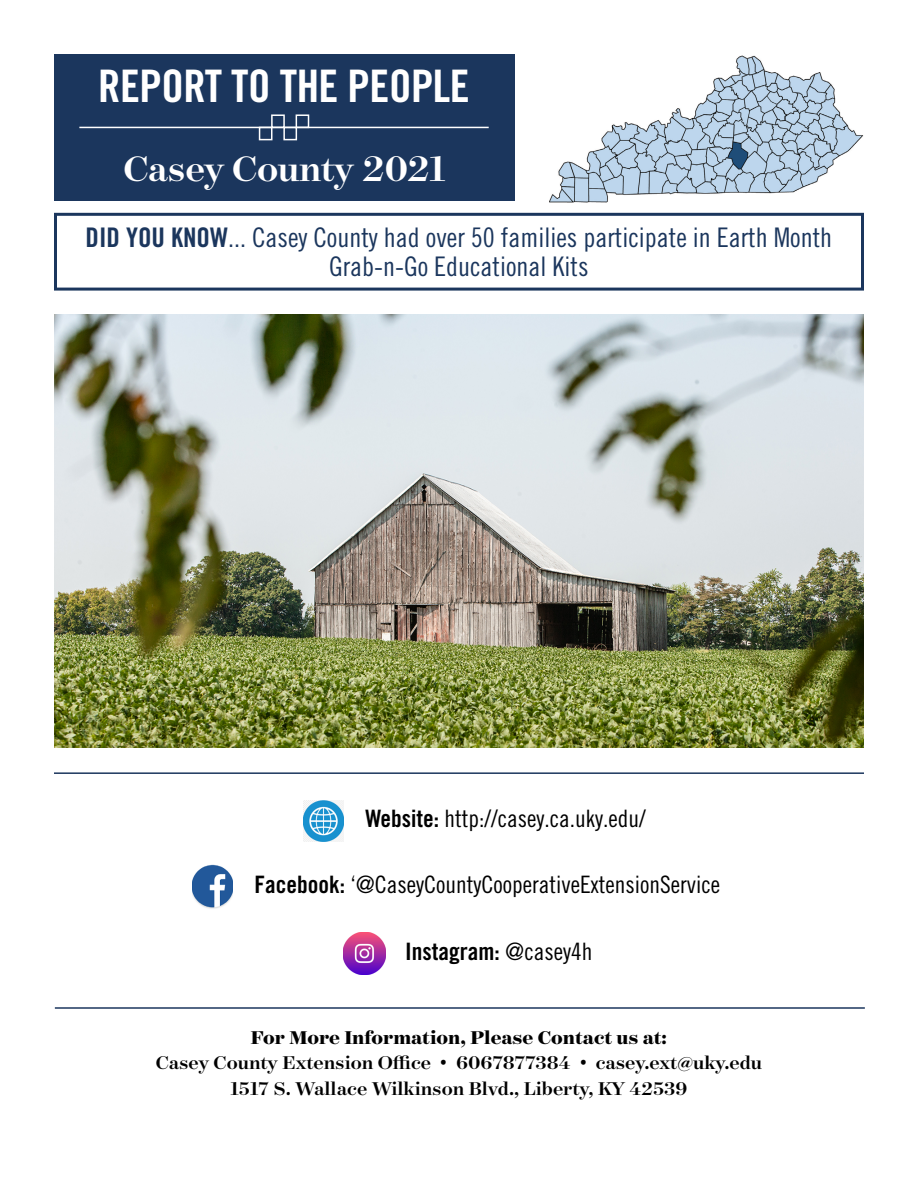
<style>
.page{position:relative;width:918px;height:1188px;background:#fff}
.page>*{position:absolute;margin:0;border:0;box-sizing:border-box;transform-origin:0 0}
.t1{font:44.85px "Trade Gothic LT Pro Bd Cn 20";letter-spacing:-.01em;color:#fff}
.t2{font:500 40.35px "Surveyor Display";letter-spacing:-.01em;color:#fff}
.t3{font:27px/28.5px "Trade Gothic LT Pro Cn 18";color:#1b365d;text-align:center}
.t4{font:24px "Trade Gothic LT Pro Cn 18";color:#000}
.t5{font:24px "Trade Gothic LT Pro Bd Cn 20";color:#000}
.t6{font:500 21px/25.2px "Surveyor Display";color:#000;text-align:center}
.t7{font:700 21px "Surveyor Display";color:#000}
.s1{font-family:"Trade Gothic LT Pro Bd Cn 20"}
.s2{font-family:"Trade Gothic LT Pro Cn 18"}
</style>
<div class="page">
<div style="left:54px;top:54px;width:460px;height:147px;background:#1b365d"></div>
<div style="left:54px;top:213px;width:810px;height:78px;border:3px solid #1b365d"></div>
<hr style="left:79px;top:127px;width:410px;height:1px;background:#fff">
<div style="left:283px;top:127px;width:14px;height:13px;border:2px solid #fff"></div>
<div style="left:271px;top:114px;width:14px;height:14px;border:2px solid #fff"></div>
<div style="left:296px;top:114px;width:13px;height:14px;border:2px solid #fff"></div>
<div style="left:259px;top:127px;width:13px;height:13px;border:2px solid #fff"></div>
<hr style="left:54px;top:772px;width:810px;height:2px;background:#1b365d">
<hr style="left:55px;top:1007px;width:810px;height:2px;background:#1b365d">
<img style="left:54px;top:315px;width:810px;height:432px">
<img style="left:549px;top:55px;width:315px;height:148px">
<img style="left:303px;top:800px;width:41px;height:41px">
<img style="left:192px;top:864px;width:41px;height:45px">
<img style="left:343px;top:932px;width:43px;height:43px">
<h1 class="t1" style="left:98px;top:58px;width:373px">REPORT TO THE PEOPLE</h1>
<h2 class="t2" style="left:123px;top:144px;width:324px">Casey County 2021</h2>
<p class="t3" style="left:86px;top:223px;width:748px"><span class="s1">DID YOU KNOW</span>... Casey County had over 50 families participate in Earth Month<br>Grab-n-Go Educational Kits</p>
<p class="t4" style="left:366px;top:805px;width:282px"><span class="s1">Website:</span> http://casey.ca.uky.edu/</p>
<p class="t4" style="left:254px;top:870px;width:467px"><span class="s1">Facebook:</span> ‘@CaseyCountyCooperativeExtensionService</p>
<p class="t5" style="left:405px;top:937px;width:189px">Instagram: <span class="s2">@casey4h</span></p>
<p class="t7" style="left:251px;top:1025px;width:418px">For More Information, Please Contact us at:</p>
<p class="t6" style="left:156px;top:1050px;width:608px">Casey County Extension Office • 6067877384 • casey.ext@uky.edu<br>1517 S. Wallace Wilkinson Blvd., Liberty, KY 42539</p>
</div>
